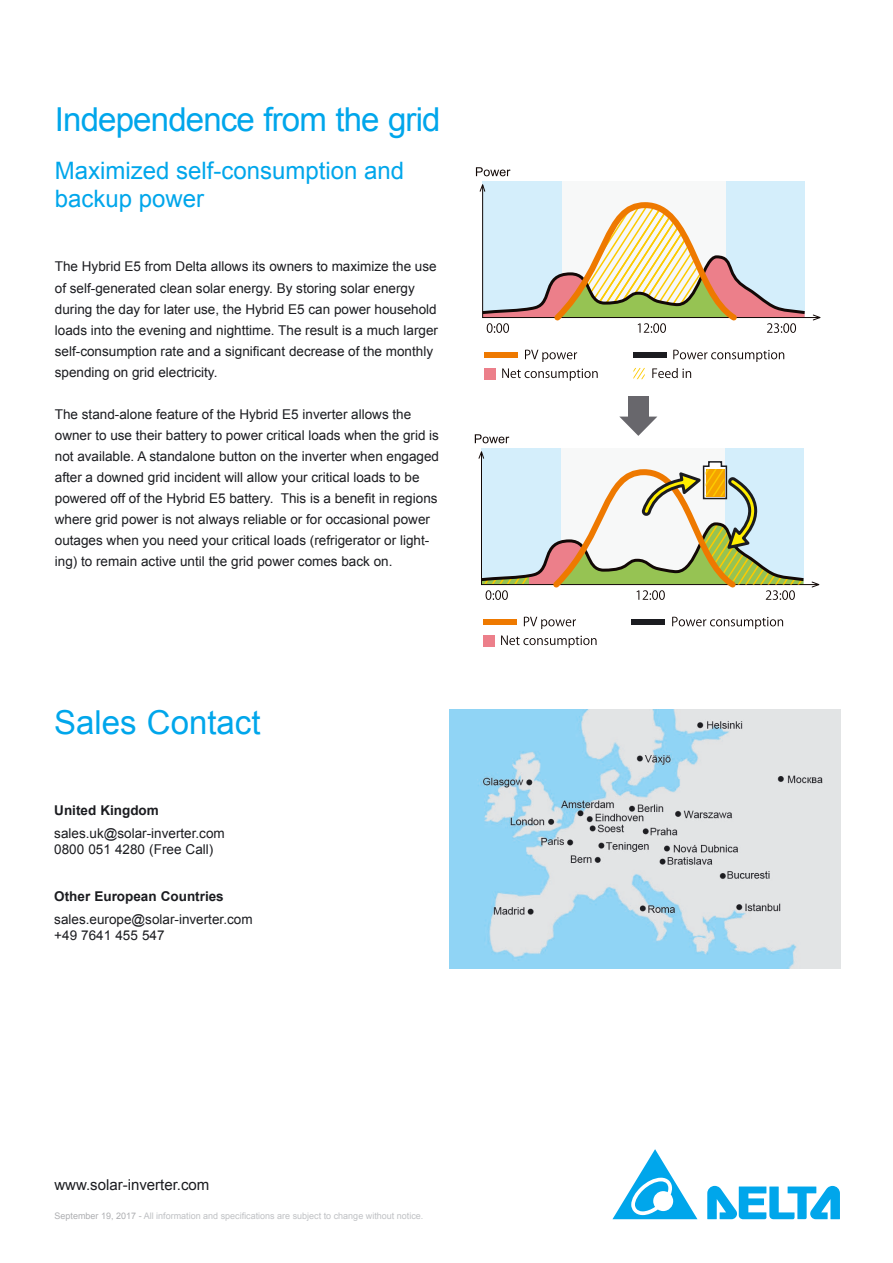
<style>
.page{position:relative;width:893px;height:1263px;background:#fff}
.page>*{position:absolute;margin:0;border:0;box-sizing:border-box;transform-origin:0 0}
.t1{font:33px "Arial";letter-spacing:-.025em;color:#00a6eb}
.t2{font:33px "Arial";color:#00a6eb}
.t3{font:24px/28.8px "Arial";color:#00a6eb}
.t4{font:15px "Arial";color:#1b1c20}
.t5{font:13.5px/21px "Arial";color:#1b1c20}
.t6{font:700 13.5px "Arial";color:#1b1c20}
.t7{font:9px "Arial";color:#bfc1c4}
.s1{color:#aeafb2}
</style>
<div class="page">
<svg style="left:707px;top:1186px;width:133px;height:33px"></svg>
<svg style="left:612px;top:1149px;width:85px;height:70px"></svg>
<img style="left:450px;top:709px;width:390px;height:259px">
<svg style="left:525px;top:350px;width:52px;height:12px"></svg>
<svg style="left:476px;top:167px;width:34px;height:9px"></svg>
<svg style="left:479px;top:182px;width:7px;height:10px"></svg>
<svg style="left:482px;top:184px;width:323px;height:15px"></svg>
<svg style="left:482px;top:199px;width:339px;height:134px"></svg>
<svg style="left:620px;top:417px;width:37px;height:19px"></svg>
<div style="left:628px;top:396px;width:20px;height:24px;background:#68676c"></div>
<div style="left:484px;top:352px;width:34px;height:5px;background:#ee7900"></div>
<div style="left:633px;top:352px;width:33px;height:5px;background:#1b1c20"></div>
<svg style="left:673px;top:350px;width:111px;height:12px"></svg>
<svg style="left:652px;top:368px;width:39px;height:10px"></svg>
<svg style="left:502px;top:368px;width:96px;height:13px"></svg>
<div style="left:485px;top:368px;width:11px;height:11px;background:#ec7f8a"></div>
<svg style="left:633px;top:368px;width:12px;height:11px"></svg>
<svg style="left:524px;top:617px;width:52px;height:12px"></svg>
<svg style="left:475px;top:434px;width:34px;height:9px"></svg>
<div style="left:483px;top:619px;width:34px;height:5px;background:#ee7900"></div>
<div style="left:632px;top:619px;width:33px;height:5px;background:#1b1c20"></div>
<svg style="left:672px;top:617px;width:111px;height:12px"></svg>
<svg style="left:501px;top:635px;width:96px;height:13px"></svg>
<div style="left:484px;top:635px;width:11px;height:11px;background:#ec7f8a"></div>
<svg style="left:478px;top:449px;width:342px;height:151px"></svg>
<h1 class="t1" style="left:55px;top:98px;width:387px">Independence from the grid</h1>
<h2 class="t3" style="left:55px;top:156px;width:351px">Maximized self-consumption and backup power</h2>
<p class="t5" style="left:55px;top:256px;width:385px">The Hybrid E5 from Delta allows its owners to maximize the use of self-generated clean solar energy. By storing solar energy during the day for later use, the Hybrid E5 can power household loads into the evening and nighttime. The result is a much larger self-consumption rate and a significant decrease of the monthly spending on grid electricity.</p>
<p class="t5" style="left:55px;top:403px;width:386px">The stand-alone feature of the Hybrid E5 inverter allows the owner to use their battery to power critical loads when the grid is not available. A standalone button on the inverter when engaged after a downed grid incident will allow your critical loads to be powered off of the Hybrid E5 battery. This is a benefit in regions where grid power is not always reliable or for occasional power outages when you need your critical loads (refrigerator or light&shy;ing) to remain active until the grid power comes back on.</p>
<h1 class="t2" style="left:54px;top:700px;width:208px">Sales Contact</h1>
<p class="t6" style="left:54px;top:802px;width:106px">United Kingdom</p>
<p class="t5" style="left:54px;top:825px;width:172px;line-height:15.8px">sales.uk@solar-inverter.com<br>0800 051 4280 (Free Call)</p>
<p class="t6" style="left:54px;top:887px;width:171px">Other European Countries</p>
<p class="t5" style="left:54px;top:911px;width:200px;line-height:15.8px">sales.europe@solar-inverter.com +49 7641 455 547</p>
<p class="t4" style="left:54px;top:1174px;width:157px">www.solar-inverter.com</p>
<p class="t7" style="left:55px;top:1210px;width:370px"><span class="s1">September 19, 2017 -</span> All information and specifications are subject to change without notice.</p>
</div>
